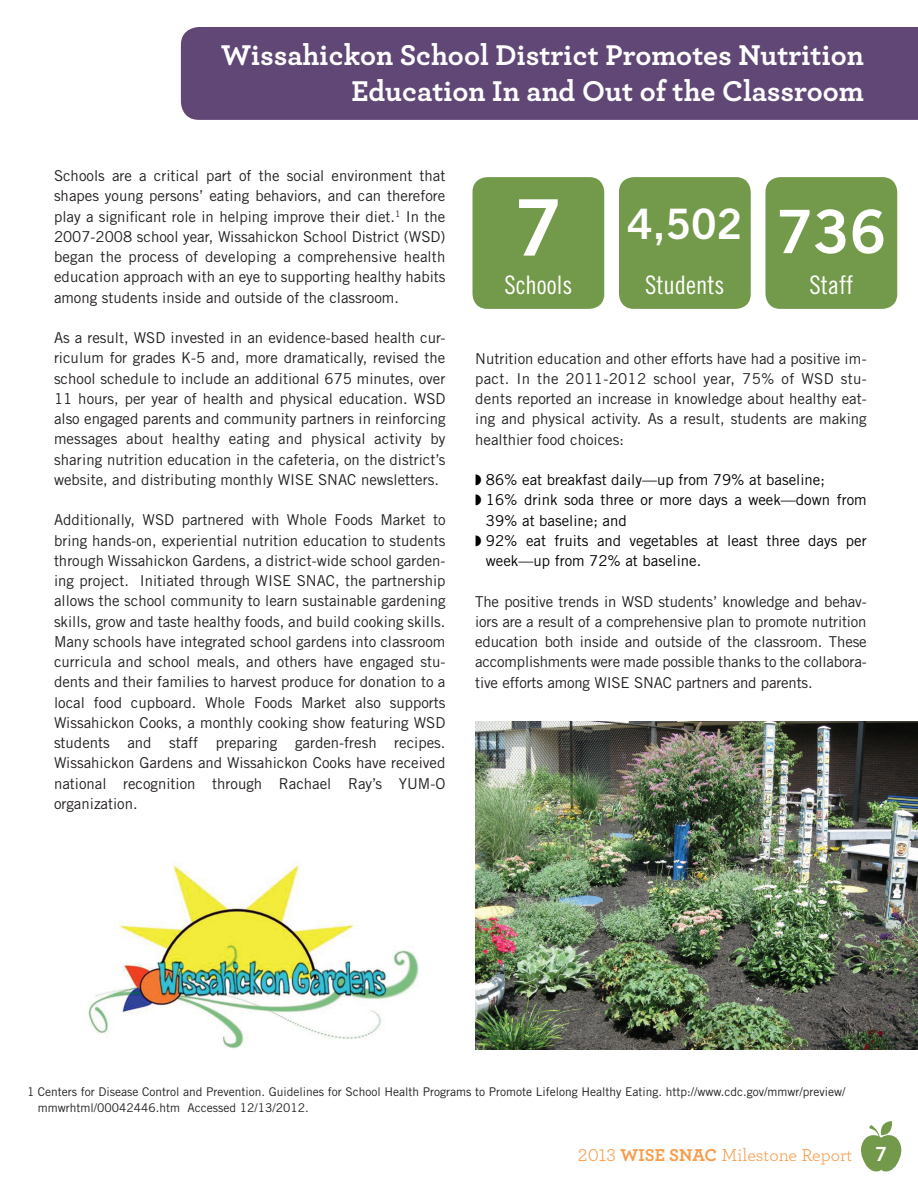
<style>
.page{position:relative;width:918px;height:1188px;background:#fff}
.page>*{position:absolute;margin:0;border:0;box-sizing:border-box;transform-origin:0 0}
.t1{font:78px "Trade Gothic Bold Two";color:#fff}
.t2{font:60px "Trade Gothic Bold Two";color:#fff}
.t3{font:42px "Trade Gothic Bold Two";color:#fff}
.t4{font:700 30px/36px "Archer";color:#fff;text-align:right}
.t5{font:25.5px "Trade Gothic Cond Eighteen";color:#fff}
.t6{font:18px "Archer";color:#f89d4c}
.Paragraph_Text{font:15px/20.2px "Trade Gothic";color:#231f20;text-align:justify}
.Paragraph_Text-2{font:15px/20.2px "Trade Gothic";color:#000}
.t7{font:12px/16.5px "Trade Gothic";color:#231f20}
.s1{font-weight:700}
.s2{font-family:"Trade Gothic Bold Two";font-size:19.5px;color:#fff}
</style>
<div class="page">
<svg style="left:861px;top:1121px;width:41px;height:51px"></svg>
<div style="left:181px;top:27px;width:737px;height:93px;background:#604775"></div>
<img style="left:88px;top:861px;width:331px;height:188px">
<img style="left:475px;top:721px;width:443px;height:329px">
<div style="left:472px;top:177px;width:132px;height:132px;background:#739a4a;border-radius:15px"></div>
<div style="left:619px;top:177px;width:132px;height:132px;background:#739a4a;border-radius:15px"></div>
<div style="left:765px;top:177px;width:132px;height:132px;background:#739a4a;border-radius:15px"></div>
<p class="t4" style="left:221px;top:35px;width:645px">Wissahickon School District Promotes Nutrition<br>Education In and Out of the Classroom</p>
<p class="Paragraph_Text" style="left:54px;top:166px;width:393px">Schools are a critical part of the social environment that shapes young persons’ eating behaviors, and can therefore play a significant role in helping improve their diet.<sup>1</sup> In the 2007-2008 school year, Wissahickon School District (WSD) began the process of developing a comprehensive health education approach with an eye to supporting healthy habits among students inside and outside of the classroom.</p>
<p class="Paragraph_Text" style="left:54px;top:328px;width:393px">As a result, WSD invested in an evidence-based health cur&shy;riculum for grades K-5 and, more dramatically, revised the school schedule to include an additional 675 minutes, over 11 hours, per year of health and physical education. WSD also engaged parents and community partners in reinforcing messages about healthy eating and physical activity by sharing nutrition education in the cafeteria, on the district’s website, and distributing monthly WISE SNAC newsletters.</p>
<p class="Paragraph_Text" style="left:54px;top:510px;width:393px">Additionally, WSD partnered with Whole Foods Market to bring hands-on, experiential nutrition education to students through Wissahickon Gardens, a district-wide school garden&shy;ing project. Initiated through WISE SNAC, the partnership allows the school community to learn sustainable gardening skills, grow and taste healthy foods, and build cooking skills.<br>Many schools have integrated school gardens into classroom curricula and school meals, and others have engaged stu&shy;dents and their families to harvest produce for donation to a local food cupboard. Whole Foods Market also supports Wissahickon Cooks, a monthly cooking show featuring WSD students and staff preparing garden-fresh recipes.<br>Wissahickon Gardens and Wissahickon Cooks have received national recognition through Rachael Ray’s YUM-O organization.</p>
<p class="t1" style="left:515px;top:179px;width:49px">7</p>
<p class="t5" style="left:504px;top:269px;width:69px">Schools</p>
<p class="t3" style="left:627px;top:198px;width:117px">4,502</p>
<p class="t5" style="left:645px;top:269px;width:81px">Students</p>
<p class="t2" style="left:776px;top:195px;width:111px">736</p>
<p class="t5" style="left:809px;top:269px;width:45px">Staff</p>
<p class="Paragraph_Text" style="left:475px;top:348px;width:393px">Nutrition education and other efforts have had a positive im&shy;pact. In the 2011-2012 school year, 75% of WSD stu&shy;dents reported an increase in knowledge about healthy eat&shy;ing and physical activity. As a result, students are making healthier food choices:</p>
<p class="Paragraph_Text-2" style="left:486px;top:470px;width:341px">86% eat breakfast daily—up from 79% at baseline;</p>
<p class="Paragraph_Text-2" style="left:486px;top:490px;width:382px">16% drink soda three or more days a week—down from<br>39% at baseline; and</p>
<p class="Paragraph_Text-2" style="left:486px;top:530px;width:382px">92% eat fruits and vegetables at least three days per week—up from 72% at baseline.</p>
<p class="Paragraph_Text" style="left:475px;top:591px;width:393px">The positive trends in WSD students’ knowledge and behav&shy;iors are a result of a comprehensive plan to promote nutrition education both inside and outside of the classroom. These accomplishments were made possible thanks to the collabora&shy;tive efforts among WISE SNAC partners and parents.</p>
<p class="t7" style="left:38px;top:1083px;width:809px;text-indent:-11px">1 Centers for Disease Control and Prevention. Guidelines for School Health Programs to Promote Lifelong Healthy Eating. http://www.cdc.gov/mmwr/preview/ mmwrhtml/00042446.htm Accessed 12/13/2012.</p>
<p class="t6" style="left:578px;top:1142px;width:311px">2013 <span class="s1">WISE SNAC</span> Milestone Report <span class="s2">7</span></p>
</div>
